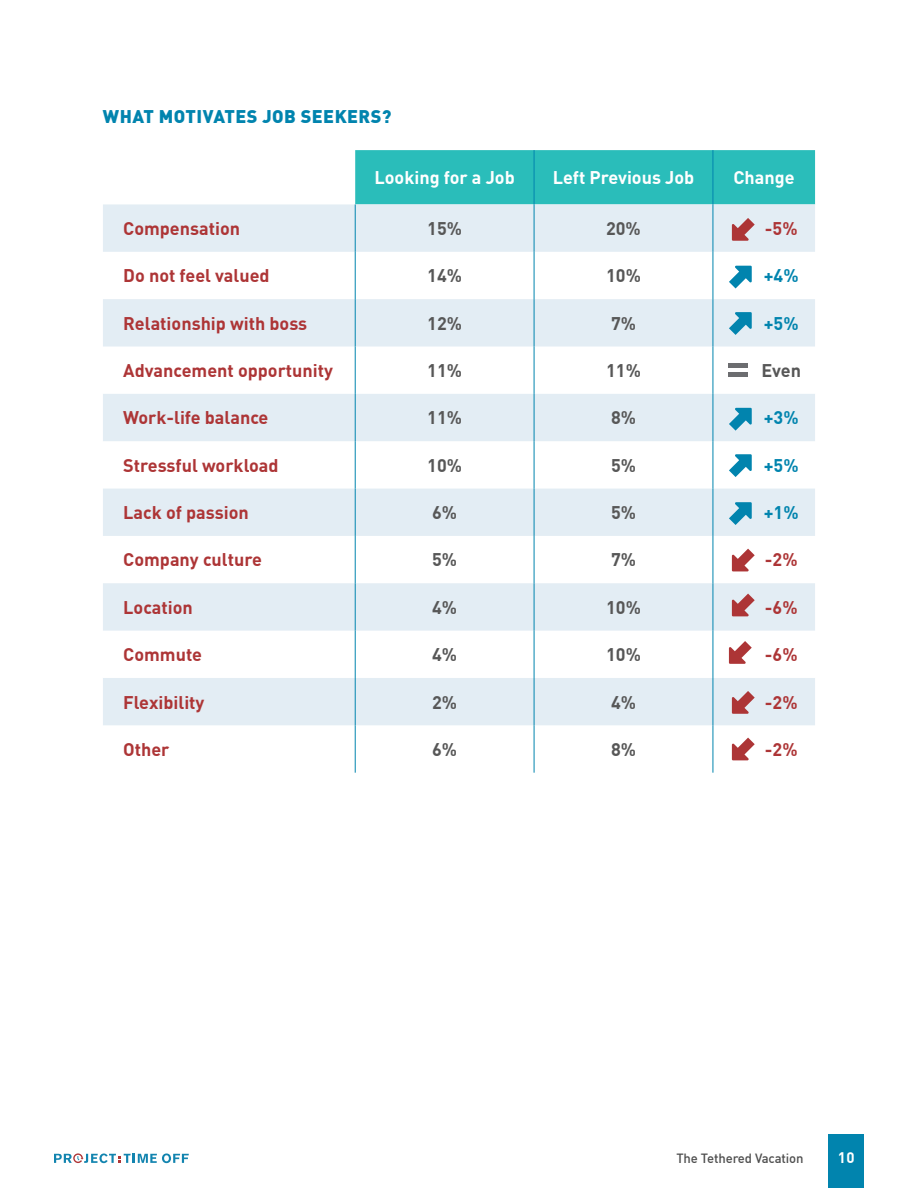
<style>
.page{position:relative;width:918px;height:1188px;background:#fff}
.page>*{position:absolute;margin:0;border:0;box-sizing:border-box;transform-origin:0 0}
.t1{font:700 18px "DIN Pro";color:#ad3536}
.t2{font:700 18px "DIN Pro";color:#575757}
.t3{font:700 18px "DIN Pro";color:#fff}
.t4{font:900 18px "DIN Pro";letter-spacing:.025em;color:#0184ae}
.t5{font:700 18px "DIN Pro";color:#0184ae}
.t6{font:700 15px "DIN Pro";color:#fff}
.t7{font:500 13.2px "DIN Pro";letter-spacing:-.01em;color:#4e4e4e}
</style>
<div class="page">
<div style="left:828px;top:1134px;width:36px;height:54px;background:#0184ae"></div>
<svg style="left:54px;top:1153px;width:135px;height:10px"></svg>
<div style="left:355px;top:150px;width:460px;height:54px;background:#2abdba"></div>
<svg style="left:103px;top:204px;width:712px;height:521px;fill:#e3edf4"></svg>
<hr style="left:534px;top:150px;width:1px;height:54px;background:#0184ae">
<hr style="left:534px;top:204px;width:1px;height:48px;background:#0184ae">
<hr style="left:534px;top:252px;width:1px;height:47px;background:#0184ae">
<hr style="left:534px;top:299px;width:1px;height:48px;background:#0184ae">
<hr style="left:534px;top:347px;width:1px;height:47px;background:#0184ae">
<hr style="left:534px;top:394px;width:1px;height:47px;background:#0184ae">
<hr style="left:534px;top:441px;width:1px;height:48px;background:#0184ae">
<hr style="left:534px;top:489px;width:1px;height:47px;background:#0184ae">
<hr style="left:534px;top:536px;width:1px;height:47px;background:#0184ae">
<hr style="left:534px;top:583px;width:1px;height:48px;background:#0184ae">
<hr style="left:534px;top:631px;width:1px;height:47px;background:#0184ae">
<hr style="left:534px;top:678px;width:1px;height:47px;background:#0184ae">
<hr style="left:534px;top:725px;width:1px;height:48px;background:#0184ae">
<hr style="left:355px;top:204px;width:1px;height:48px;background:#0184ae">
<hr style="left:355px;top:252px;width:1px;height:47px;background:#0184ae">
<hr style="left:355px;top:299px;width:1px;height:48px;background:#0184ae">
<hr style="left:355px;top:347px;width:1px;height:47px;background:#0184ae">
<hr style="left:355px;top:394px;width:1px;height:47px;background:#0184ae">
<hr style="left:355px;top:441px;width:1px;height:48px;background:#0184ae">
<hr style="left:355px;top:489px;width:1px;height:47px;background:#0184ae">
<hr style="left:355px;top:536px;width:1px;height:47px;background:#0184ae">
<hr style="left:355px;top:583px;width:1px;height:48px;background:#0184ae">
<hr style="left:355px;top:631px;width:1px;height:47px;background:#0184ae">
<hr style="left:355px;top:678px;width:1px;height:47px;background:#0184ae">
<hr style="left:355px;top:725px;width:1px;height:48px;background:#0184ae">
<hr style="left:713px;top:150px;width:1px;height:54px;background:#0184ae">
<hr style="left:713px;top:204px;width:1px;height:48px;background:#0184ae">
<hr style="left:713px;top:252px;width:1px;height:47px;background:#0184ae">
<hr style="left:713px;top:299px;width:1px;height:48px;background:#0184ae">
<hr style="left:713px;top:347px;width:1px;height:47px;background:#0184ae">
<hr style="left:713px;top:394px;width:1px;height:47px;background:#0184ae">
<hr style="left:713px;top:441px;width:1px;height:48px;background:#0184ae">
<hr style="left:713px;top:489px;width:1px;height:47px;background:#0184ae">
<hr style="left:713px;top:536px;width:1px;height:47px;background:#0184ae">
<hr style="left:713px;top:583px;width:1px;height:48px;background:#0184ae">
<hr style="left:713px;top:631px;width:1px;height:47px;background:#0184ae">
<hr style="left:713px;top:678px;width:1px;height:47px;background:#0184ae">
<hr style="left:713px;top:725px;width:1px;height:48px;background:#0184ae">
<svg style="left:729px;top:266px;width:23px;height:22px"></svg>
<svg style="left:732px;top:218px;width:23px;height:23px"></svg>
<svg style="left:732px;top:549px;width:23px;height:22px"></svg>
<svg style="left:732px;top:594px;width:23px;height:22px"></svg>
<svg style="left:732px;top:691px;width:23px;height:23px"></svg>
<svg style="left:732px;top:738px;width:23px;height:22px"></svg>
<svg style="left:729px;top:408px;width:23px;height:23px"></svg>
<svg style="left:729px;top:312px;width:23px;height:23px"></svg>
<svg style="left:729px;top:454px;width:23px;height:23px"></svg>
<svg style="left:729px;top:502px;width:23px;height:23px"></svg>
<hr style="left:728px;top:364px;width:20px;height:4px;background:#6c6d70">
<div style="left:728px;top:372px;width:20px;height:5px;background:#6c6d70"></div>
<svg style="left:729px;top:641px;width:23px;height:23px"></svg>
<p class="t4" style="left:103px;top:104px;width:290px">WHAT MOTIVATES JOB SEEKERS?</p>
<p class="t3" style="left:375px;top:166px;width:142px">Looking for a Job</p>
<p class="t3" style="left:553px;top:166px;width:143px">Left Previous Job</p>
<p class="t3" style="left:733px;top:166px;width:63px">Change</p>
<p class="t1" style="left:123px;top:217px;width:118px">Compensation</p>
<p class="t2" style="left:427px;top:217px;width:36px">15%</p>
<p class="t2" style="left:606px;top:217px;width:36px">20%</p>
<p class="t1" style="left:765px;top:217px;width:34px">-5%</p>
<p class="t1" style="left:123px;top:264px;width:148px">Do not feel valued</p>
<p class="t2" style="left:427px;top:264px;width:36px">14%</p>
<p class="t2" style="left:606px;top:264px;width:36px">10%</p>
<p class="t5" style="left:764px;top:264px;width:36px">+4%</p>
<p class="t1" style="left:123px;top:311px;width:186px">Relationship with boss</p>
<p class="t2" style="left:427px;top:311px;width:36px">12%</p>
<p class="t2" style="left:611px;top:311px;width:27px">7%</p>
<p class="t5" style="left:764px;top:311px;width:36px">+5%</p>
<p class="t1" style="left:123px;top:359px;width:211px">Advancement opportunity</p>
<p class="t2" style="left:427px;top:359px;width:36px">11%</p>
<p class="t2" style="left:606px;top:359px;width:36px">11%</p>
<p class="t2" style="left:761px;top:359px;width:41px">Even</p>
<p class="t1" style="left:123px;top:406px;width:147px">Work-life balance</p>
<p class="t2" style="left:427px;top:406px;width:36px">11%</p>
<p class="t2" style="left:611px;top:406px;width:27px">8%</p>
<p class="t5" style="left:764px;top:406px;width:36px">+3%</p>
<p class="t1" style="left:123px;top:453px;width:157px">Stressful workload</p>
<p class="t2" style="left:427px;top:453px;width:36px">10%</p>
<p class="t2" style="left:611px;top:453px;width:27px">5%</p>
<p class="t5" style="left:764px;top:453px;width:36px">+5%</p>
<p class="t1" style="left:123px;top:501px;width:127px">Lack of passion</p>
<p class="t2" style="left:432px;top:501px;width:27px">6%</p>
<p class="t2" style="left:611px;top:501px;width:27px">5%</p>
<p class="t5" style="left:764px;top:501px;width:36px">+1%</p>
<p class="t1" style="left:123px;top:548px;width:140px">Company culture</p>
<p class="t2" style="left:432px;top:548px;width:27px">5%</p>
<p class="t2" style="left:611px;top:548px;width:27px">7%</p>
<p class="t1" style="left:765px;top:548px;width:34px">-2%</p>
<p class="t1" style="left:123px;top:595px;width:71px">Location</p>
<p class="t2" style="left:432px;top:595px;width:27px">4%</p>
<p class="t2" style="left:606px;top:595px;width:36px">10%</p>
<p class="t1" style="left:765px;top:595px;width:34px">-6%</p>
<p class="t1" style="left:123px;top:643px;width:80px">Commute</p>
<p class="t2" style="left:432px;top:643px;width:27px">4%</p>
<p class="t2" style="left:606px;top:643px;width:36px">10%</p>
<p class="t1" style="left:765px;top:643px;width:34px">-6%</p>
<p class="t1" style="left:123px;top:690px;width:83px">Flexibility</p>
<p class="t2" style="left:432px;top:690px;width:27px">2%</p>
<p class="t2" style="left:611px;top:690px;width:27px">4%</p>
<p class="t1" style="left:765px;top:690px;width:34px">-2%</p>
<p class="t1" style="left:123px;top:738px;width:48px">Other</p>
<p class="t2" style="left:432px;top:738px;width:27px">6%</p>
<p class="t2" style="left:611px;top:738px;width:27px">8%</p>
<p class="t1" style="left:765px;top:738px;width:34px">-2%</p>
<p class="t7" style="left:676px;top:1149px;width:129px">The Tethered Vacation</p>
<p class="t6" style="left:838px;top:1147px;width:18px">10</p>
</div>
